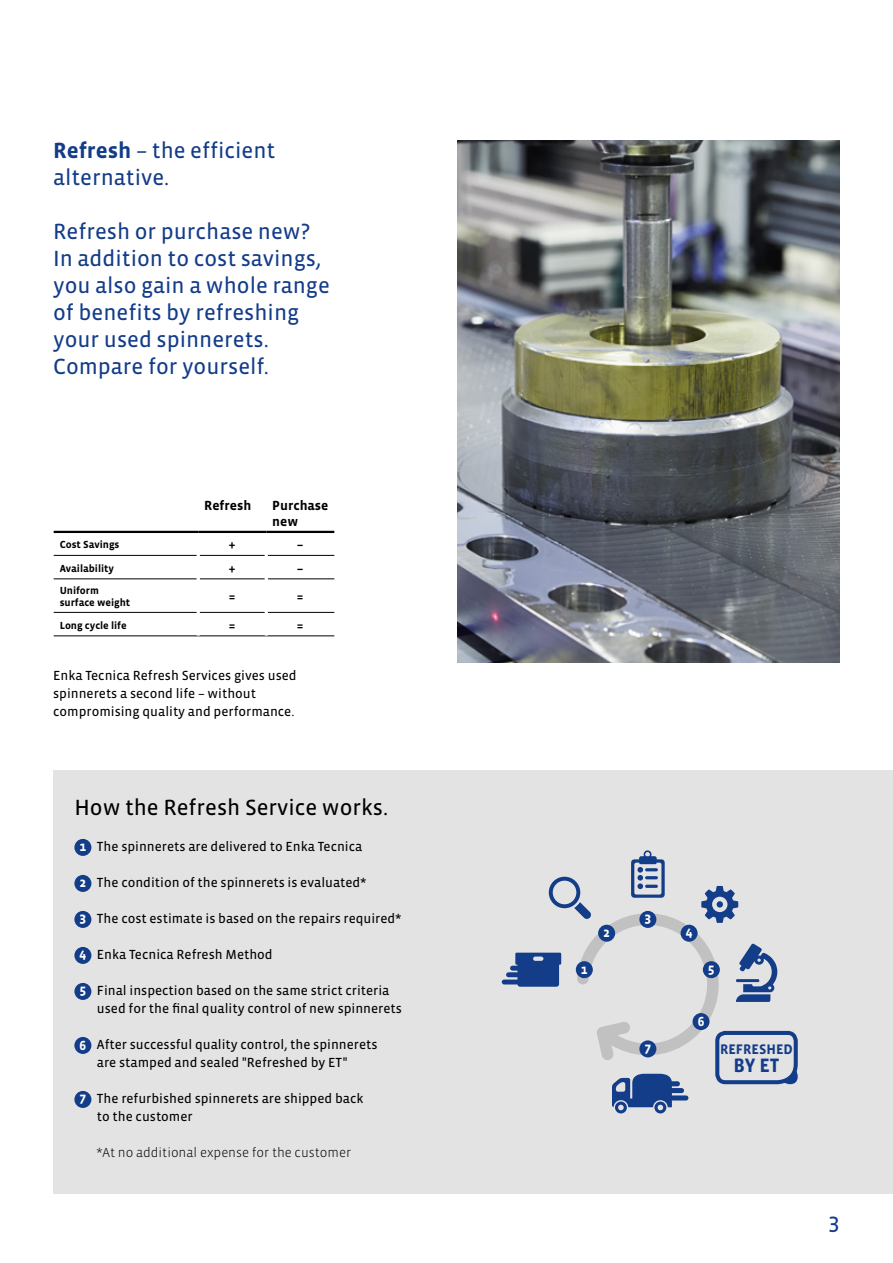
<style>
.page{position:relative;width:893px;height:1263px;background:#fff}
.page>*{position:absolute;margin:0;border:0;box-sizing:border-box;transform-origin:0 0}
.t1{font:22.5px/27px "Vista Sans OT";color:#133c89}
.t2{font:22.5px "Vista Sans OT";color:#000}
.t3{font:700 19.8px "Vista Sans OT";color:#133c89}
.t4{font:700 14.25px "Vista Sans OT";color:#133c89}
.t5{font:13.5px/18px "Vista Sans OT";color:#000}
.t6{font:300 13.5px "Vista Sans OT";color:#000}
.t7{font:700 13.5px/16.2px "Vista Sans OT";color:#000}
.t8{font:700 13.5px "Vista Sans OT";color:#fff}
.t9{font:700 10.5px/12.6px "Vista Sans OT";color:#000}
.s1{font-weight:700}
.s2{font-weight:700;color:#fff}
</style>
<div class="page">
<div style="left:54px;top:770px;width:839px;height:423px;background:#e3e3e3"></div>
<img style="left:457px;top:140px;width:383px;height:522px">
<svg style="left:502px;top:850px;width:296px;height:263px"></svg>
<div style="left:576px;top:961px;width:17px;height:17px;background:#133c89;border-radius:50%"></div>
<div style="left:598px;top:925px;width:17px;height:17px;background:#133c89;border-radius:50%"></div>
<div style="left:639px;top:911px;width:17px;height:17px;background:#133c89;border-radius:50%"></div>
<div style="left:681px;top:925px;width:17px;height:17px;background:#133c89;border-radius:50%"></div>
<div style="left:703px;top:961px;width:17px;height:17px;background:#133c89;border-radius:50%"></div>
<div style="left:692px;top:1013px;width:17px;height:17px;background:#133c89;border-radius:50%"></div>
<div style="left:639px;top:1040px;width:17px;height:17px;background:#133c89;border-radius:50%"></div>
<hr style="left:54px;top:531px;width:144px;height:2px;background:#000">
<hr style="left:198px;top:531px;width:68px;height:2px;background:#000">
<hr style="left:266px;top:531px;width:68px;height:2px;background:#000">
<hr style="left:54px;top:636px;width:144px;height:1px;background:#000">
<hr style="left:198px;top:636px;width:68px;height:1px;background:#000">
<hr style="left:266px;top:636px;width:68px;height:1px;background:#000">
<hr style="left:54px;top:612px;width:143px;height:1px;background:#000">
<hr style="left:200px;top:612px;width:65px;height:1px;background:#000">
<hr style="left:268px;top:612px;width:66px;height:1px;background:#000">
<hr style="left:54px;top:579px;width:143px;height:1px;background:#000">
<hr style="left:200px;top:579px;width:65px;height:1px;background:#000">
<hr style="left:268px;top:579px;width:66px;height:1px;background:#000">
<hr style="left:54px;top:555px;width:143px;height:1px;background:#000">
<hr style="left:200px;top:555px;width:65px;height:1px;background:#000">
<hr style="left:268px;top:555px;width:66px;height:1px;background:#000">
<div style="left:74px;top:839px;width:17px;height:17px;background:#133c89;border-radius:50%"></div>
<div style="left:74px;top:875px;width:17px;height:17px;background:#133c89;border-radius:50%"></div>
<div style="left:74px;top:911px;width:17px;height:17px;background:#133c89;border-radius:50%"></div>
<div style="left:74px;top:947px;width:17px;height:17px;background:#133c89;border-radius:50%"></div>
<div style="left:74px;top:983px;width:17px;height:17px;background:#133c89;border-radius:50%"></div>
<div style="left:74px;top:1037px;width:17px;height:17px;background:#133c89;border-radius:50%"></div>
<div style="left:74px;top:1091px;width:17px;height:17px;background:#133c89;border-radius:50%"></div>
<h1 class="t1" style="left:53px;top:138px;width:224px"><span class="s1">Refresh</span> – the efficient alternative.</h1>
<h1 class="t1" style="left:53px;top:219px;width:278px">Refresh or purchase new?<br>In addition to cost savings, you also gain a whole range of benefits by refreshing your used spinnerets.<br>Compare for yourself.</h1>
<p class="t7" style="left:204px;top:497px;width:49px">Refresh</p>
<p class="t7" style="left:272px;top:497px;width:58px">Purchase new</p>
<p class="t9" style="left:60px;top:538px;width:61px">Cost Savings</p>
<p class="t7" style="left:229px;top:537px;width:8px">+</p>
<p class="t7" style="left:297px;top:537px;width:8px">–</p>
<p class="t9" style="left:60px;top:562px;width:56px">Availability</p>
<p class="t7" style="left:229px;top:560px;width:8px">+</p>
<p class="t7" style="left:297px;top:560px;width:8px">–</p>
<p class="t9" style="left:60px;top:584px;width:72px">Uniform surface weight</p>
<p class="t7" style="left:229px;top:589px;width:8px">=</p>
<p class="t7" style="left:297px;top:589px;width:8px">=</p>
<p class="t9" style="left:60px;top:619px;width:69px">Long cycle life</p>
<p class="t7" style="left:229px;top:617px;width:8px">=</p>
<p class="t7" style="left:297px;top:617px;width:8px">=</p>
<p class="t5" style="left:53px;top:667px;width:245px">Enka Tecnica Refresh Services gives used spinnerets a second life – without compromising quality and performance.</p>
<h1 class="t2" style="left:74px;top:796px;width:315px">How the Refresh Service works.</h1>
<p class="t5" style="left:80px;top:838px;width:284px"><span class="s2">1</span> The spinnerets are delivered to Enka Tecnica</p>
<p class="t5" style="left:80px;top:874px;width:288px"><span class="s2">2</span> The condition of the spinnerets is evaluated*</p>
<p class="t5" style="left:80px;top:910px;width:323px"><span class="s2">3</span> The cost estimate is based on the repairs required*</p>
<p class="t5" style="left:80px;top:946px;width:195px"><span class="s2">4</span> Enka Tecnica Refresh Method</p>
<p class="t5" style="left:97px;top:982px;width:307px;text-indent:-17px"><span class="s2">5</span> Final inspection based on the same strict criteria used for the final quality control of new spinnerets</p>
<p class="t5" style="left:97px;top:1036px;width:282px;text-indent:-17px"><span class="s2">6</span> After successful quality control, the spinnerets are stamped and sealed "Refreshed by ET"</p>
<p class="t5" style="left:97px;top:1090px;width:268px;text-indent:-17px"><span class="s2">7</span> The refurbished spinnerets are shipped back to the customer</p>
<p class="t6" style="left:97px;top:1146px;width:256px">*At no additional expense for the customer</p>
<p class="t8" style="left:581px;top:962px;width:8px">1</p>
<p class="t8" style="left:603px;top:926px;width:8px">2</p>
<p class="t8" style="left:644px;top:911px;width:8px">3</p>
<p class="t8" style="left:644px;top:1040px;width:8px">7</p>
<p class="t8" style="left:686px;top:925px;width:8px">4</p>
<p class="t8" style="left:708px;top:961px;width:8px">5</p>
<p class="t8" style="left:698px;top:1014px;width:8px">6</p>
<p class="t4" style="left:720px;top:1042px;width:74px">REFRESHED</p>
<h2 class="t3" style="left:733px;top:1056px;width:48px">BY ET</h2>
<h1 class="t1" style="left:829px;top:1209px;width:13px">3</h1>
</div>
